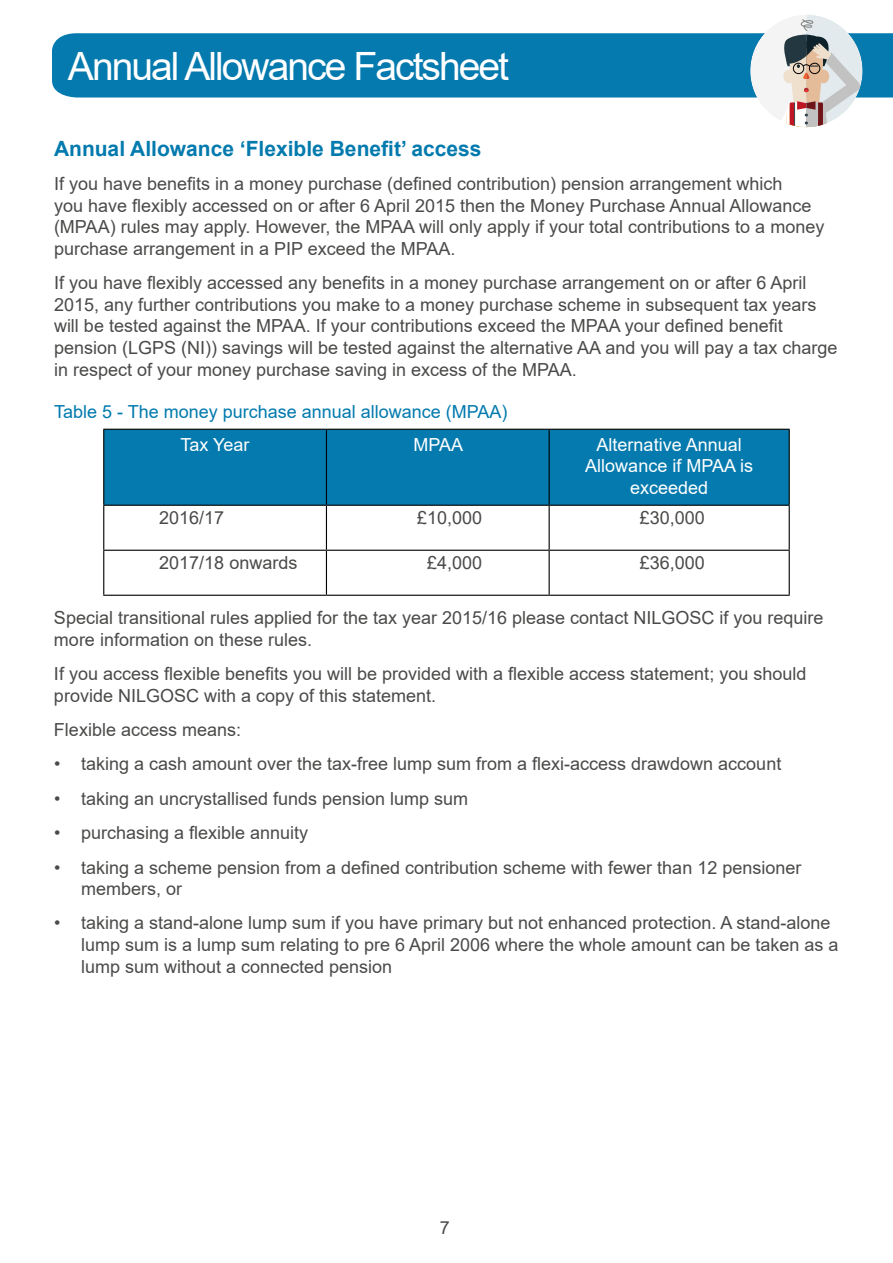
<style>
.page{position:relative;width:893px;height:1263px;background:#fff}
.page>*{position:absolute;margin:0;border:0;box-sizing:border-box;transform-origin:0 0}
.t1{font:39px "Arial";letter-spacing:-.05em;color:#fff}
.Large_Subhead{font:700 21px "Arial";color:#027aae}
.Body_Copy{font:18px/21.6px "Arial";color:#4a4a49}
.White_body_centered{font:18px/21.6px "Arial";color:#fff;text-align:center}
.Table_Body{font:18px "Arial";color:#4a4a49}
.t2{font:18px "Arial";color:#027aae}
</style>
<div class="page">
<div style="left:52px;top:33px;width:841px;height:65px;background:#057aae"></div>
<svg style="left:750px;top:15px;width:113px;height:112px"></svg>
<div style="left:104px;top:430px;width:685px;height:75px;background:#057aae"></div>
<hr style="left:103px;top:429px;width:223px;height:1px;background:#000">
<hr style="left:326px;top:429px;width:223px;height:1px;background:#000">
<hr style="left:549px;top:429px;width:241px;height:1px;background:#000">
<hr style="left:103px;top:505px;width:223px;height:1px;background:#000">
<hr style="left:326px;top:505px;width:223px;height:1px;background:#000">
<hr style="left:549px;top:505px;width:241px;height:1px;background:#000">
<hr style="left:103px;top:550px;width:223px;height:1px;background:#000">
<hr style="left:326px;top:550px;width:223px;height:1px;background:#000">
<hr style="left:549px;top:550px;width:241px;height:1px;background:#000">
<hr style="left:103px;top:595px;width:223px;height:1px;background:#000">
<hr style="left:326px;top:595px;width:223px;height:1px;background:#000">
<hr style="left:549px;top:595px;width:241px;height:1px;background:#000">
<hr style="left:103px;top:430px;width:1px;height:75px;background:#000">
<hr style="left:103px;top:506px;width:1px;height:44px;background:#000">
<hr style="left:103px;top:551px;width:1px;height:44px;background:#000">
<hr style="left:326px;top:430px;width:1px;height:75px;background:#000">
<hr style="left:549px;top:430px;width:1px;height:75px;background:#000">
<hr style="left:789px;top:430px;width:1px;height:75px;background:#000">
<hr style="left:326px;top:506px;width:1px;height:44px;background:#000">
<hr style="left:549px;top:506px;width:1px;height:44px;background:#000">
<hr style="left:789px;top:506px;width:1px;height:44px;background:#000">
<hr style="left:326px;top:551px;width:1px;height:44px;background:#000">
<hr style="left:549px;top:551px;width:1px;height:44px;background:#000">
<hr style="left:789px;top:551px;width:1px;height:44px;background:#000">
<h1 class="t1" style="left:68px;top:39px;width:443px">Annual Allowance Factsheet</h1>
<h2 class="Large_Subhead" style="left:54px;top:133px;width:429px">Annual Allowance ‘Flexible Benefit’ access</h2>
<p class="Body_Copy" style="left:54px;top:173px;width:772px">If you have benefits in a money purchase (defined contribution) pension arrangement which<br>you have flexibly accessed on or after 6 April 2015 then the Money Purchase Annual Allowance (MPAA) rules may apply. However, the MPAA will only apply if your total contributions to a money purchase arrangement in a PIP exceed the MPAA.</p>
<p class="Body_Copy" style="left:54px;top:272px;width:785px">If you have flexibly accessed any benefits in a money purchase arrangement on or after 6 April 2015, any further contributions you make to a money purchase scheme in subsequent tax years will be tested against the MPAA. If your contributions exceed the MPAA your defined benefit pension (LGPS (NI)) savings will be tested against the alternative AA and you will pay a tax charge in respect of your money purchase saving in excess of the MPAA.</p>
<p class="t2" style="left:54px;top:400px;width:455px">Table 5 - The money purchase annual allowance (MPAA)</p>
<p class="White_body_centered" style="left:181px;top:434px;width:71px">Tax Year</p>
<p class="White_body_centered" style="left:413px;top:434px;width:51px">MPAA</p>
<p class="White_body_centered" style="left:585px;top:434px;width:169px">Alternative Annual<br>Allowance if MPAA is exceeded</p>
<p class="Table_Body" style="left:159px;top:506px;width:67px">2016/17</p>
<p class="Table_Body" style="left:417px;top:506px;width:67px">£10,000</p>
<p class="Table_Body" style="left:640px;top:506px;width:67px">£30,000</p>
<p class="Table_Body" style="left:159px;top:551px;width:140px">2017/18 onwards</p>
<p class="Table_Body" style="left:427px;top:551px;width:57px">£4,000</p>
<p class="Table_Body" style="left:640px;top:551px;width:67px">£36,000</p>
<p class="Body_Copy" style="left:54px;top:607px;width:771px">Special transitional rules applied for the tax year 2015/16 please contact NILGOSC if you require more information on these rules.</p>
<p class="Body_Copy" style="left:54px;top:663px;width:754px">If you access flexible benefits you will be provided with a flexible access statement; you should provide NILGOSC with a copy of this statement.</p>
<p class="Body_Copy" style="left:54px;top:719px;width:189px">Flexible access means:</p>
<p class="Body_Copy" style="left:54px;top:753px;width:729px">• taking a cash amount over the tax-free lump sum from a flexi-access drawdown account</p>
<p class="Body_Copy" style="left:54px;top:787px;width:416px">• taking an uncrystallised funds pension lump sum</p>
<p class="Body_Copy" style="left:54px;top:822px;width:256px">• purchasing a flexible annuity</p>
<p class="Body_Copy" style="left:81px;top:856px;width:722px;text-indent:-27px">• taking a scheme pension from a defined contribution scheme with fewer than 12 pensioner members, or</p>
<p class="Body_Copy" style="left:81px;top:912px;width:759px;text-indent:-27px">• taking a stand-alone lump sum if you have primary but not enhanced protection. A stand-alone lump sum is a lump sum relating to pre 6 April 2006 where the whole amount can be taken as a lump sum without a connected pension</p>
<p class="Body_Copy" style="left:440px;top:1216px;width:12px">7</p>
</div>
